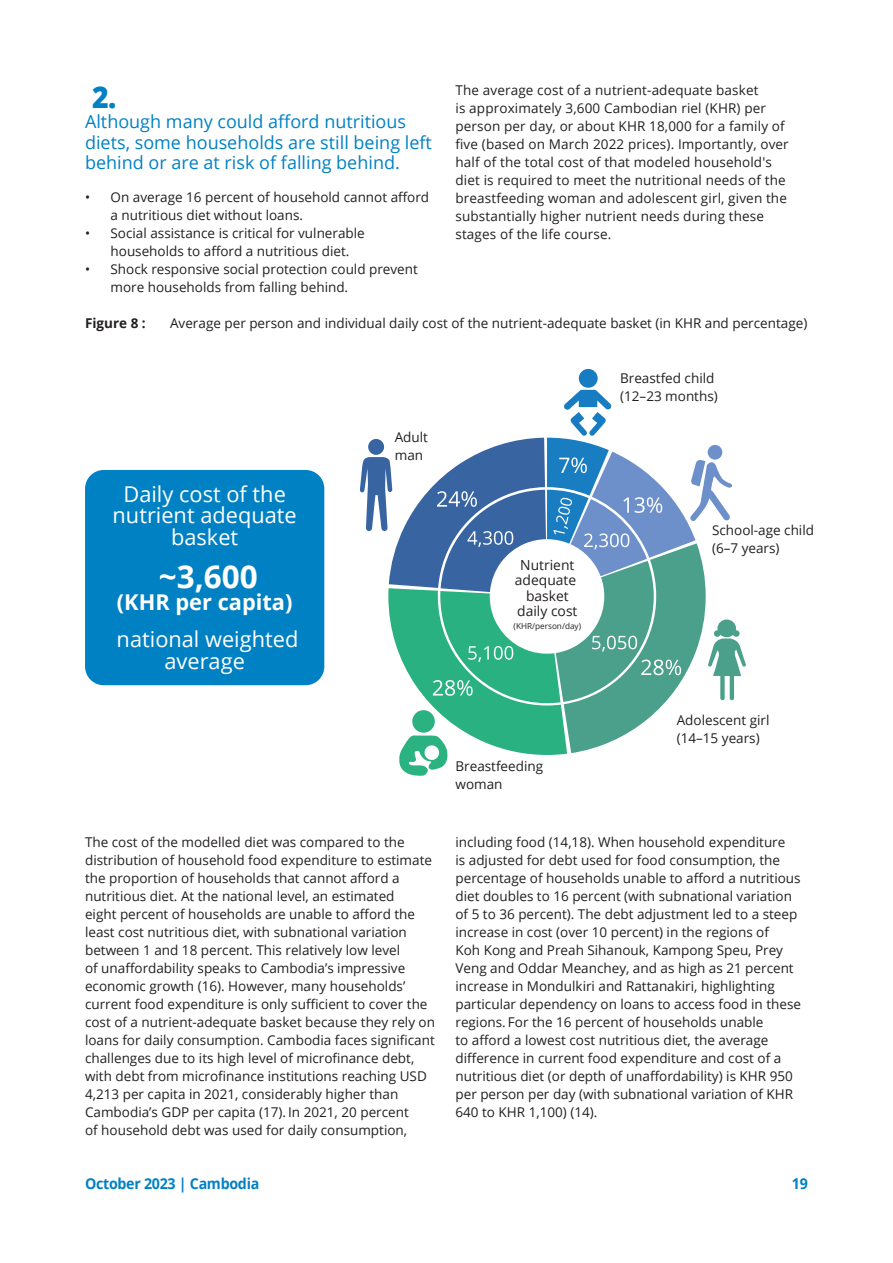
<style>
.page{position:relative;width:893px;height:1263px;background:#fff}
.page>*{position:absolute;margin:0;border:0;box-sizing:border-box;transform-origin:0 0}
.t1{font:700 31.5px "Open Sans";color:#fff}
.t2{font:800 30px "Open Sans";color:#0081c4;scale:.95 1}
.t3{font:21.75px/21.8px "Open Sans";color:#fff;text-align:center}
.t4{font:700 21.75px "Open Sans";color:#fff}
.t5{font:18px/20.2px "Open Sans";color:#0081c4}
.t6{font:700 15px "Open Sans";letter-spacing:-.02em;color:#0081c4;scale:.95 1}
.t7{font:13.8px/15.1px "Open Sans";color:#231f20;text-align:center}
.t8{font:13.5px/18px "Open Sans";color:#231f20}
.t9{font:700 13.5px "Open Sans";color:#231f20}
.t10{font:8.25px "Open Sans";color:#231f20}
</style>
<div class="page">
<div style="left:579px;top:369px;width:19px;height:19px;background:#177cc1;border-radius:50%"></div>
<svg style="left:360px;top:390px;width:386px;height:386px"></svg>
<div style="left:85px;top:470px;width:239px;height:215px;background:#0081c4;border-radius:19px"></div>
<h2 class="t2" style="left:92px;top:74px;width:27px">2.</h2>
<h3 class="t5" style="left:85px;top:111px;width:348px">Although many could afford nutritious diets, some households are still being left behind or are at risk of falling behind.</h3>
<p class="t8" style="left:111px;top:187px;width:320px;text-indent:-26px">• On average 16 percent of household cannot afford a nutritious diet without loans.</p>
<p class="t8" style="left:111px;top:223px;width:256px;text-indent:-26px">• Social assistance is critical for vulnerable households to afford a nutritious diet.</p>
<p class="t8" style="left:111px;top:259px;width:309px;text-indent:-26px">• Shock responsive social protection could prevent more households from falling behind.</p>
<p class="t8" style="left:455px;top:81px;width:335px">The average cost of a nutrient-adequate basket<br>is approximately 3,600 Cambodian riel (KHR) per person per day, or about KHR 18,000 for a family of five (based on March 2022 prices). Importantly, over half of the total cost of that modeled household's diet is required to meet the nutritional needs of the breastfeeding woman and adolescent girl, given the substantially higher nutrient needs during these stages of the life course.</p>
<p class="t9" style="left:85px;top:314px;width:62px">Figure 8 :</p>
<p class="t8" style="left:170px;top:314px;width:639px">Average per person and individual daily cost of the nutrient-adequate basket (in KHR and percentage)</p>
<h3 class="t3" style="left:113px;top:482px;width:186px">Daily cost of the nutrient adequate basket</h3>
<h1 class="t1" style="left:159px;top:554px;width:101px">~3,600</h1>
<h3 class="t4" style="left:117px;top:587px;width:177px">(KHR per capita)</h3>
<h3 class="t3" style="left:117px;top:627px;width:183px">national weighted average</h3>
<p class="t8" style="left:395px;top:427px;width:35px">Adult man</p>
<p class="t7" style="left:515px;top:557px;width:64px">Nutrient adequate basket daily cost</p>
<p class="t10" style="left:514px;top:620px;width:69px">(KHR/person/day)</p>
<p class="t8" style="left:455px;top:757px;width:89px">Breastfeeding woman</p>
<p class="t8" style="left:620px;top:369px;width:99px">Breastfed child (12–23 months)</p>
<p class="t8" style="left:712px;top:521px;width:104px">School-age child (6–7 years)</p>
<p class="t8" style="left:677px;top:711px;width:94px">Adolescent girl (14–15 years)</p>
<p class="t8" style="left:85px;top:833px;width:352px">The cost of the modelled diet was compared to the distribution of household food expenditure to estimate the proportion of households that cannot afford a nutritious diet. At the national level, an estimated<br>eight percent of households are unable to afford the least cost nutritious diet, with subnational variation between 1 and 18 percent. This relatively low level<br>of unaffordability speaks to Cambodia’s impressive economic growth (16). However, many households’ current food expenditure is only sufficient to cover the cost of a nutrient-adequate basket because they rely on loans for daily consumption. Cambodia faces significant challenges due to its high level of microfinance debt, with debt from microfinance institutions reaching USD 4,213 per capita in 2021, considerably higher than Cambodia’s GDP per capita (17). In 2021, 20 percent<br>of household debt was used for daily consumption,</p>
<p class="t8" style="left:455px;top:832px;width:347px">including food (14,18). When household expenditure<br>is adjusted for debt used for food consumption, the percentage of households unable to afford a nutritious diet doubles to 16 percent (with subnational variation of 5 to 36 percent). The debt adjustment led to a steep increase in cost (over 10 percent) in the regions of<br>Koh Kong and Preah Sihanouk, Kampong Speu, Prey Veng and Oddar Meanchey, and as high as 21 percent increase in Mondulkiri and Rattanakiri, highlighting particular dependency on loans to access food in these regions. For the 16 percent of households unable<br>to afford a lowest cost nutritious diet, the average difference in current food expenditure and cost of a nutritious diet (or depth of unaffordability) is KHR 950 per person per day (with subnational variation of KHR 640 to KHR 1,100) (14).</p>
<p class="t6" style="left:85px;top:1173px;width:185px">October 2023 | Cambodia</p>
<p class="t6" style="left:792px;top:1173px;width:18px">19</p>
</div>
